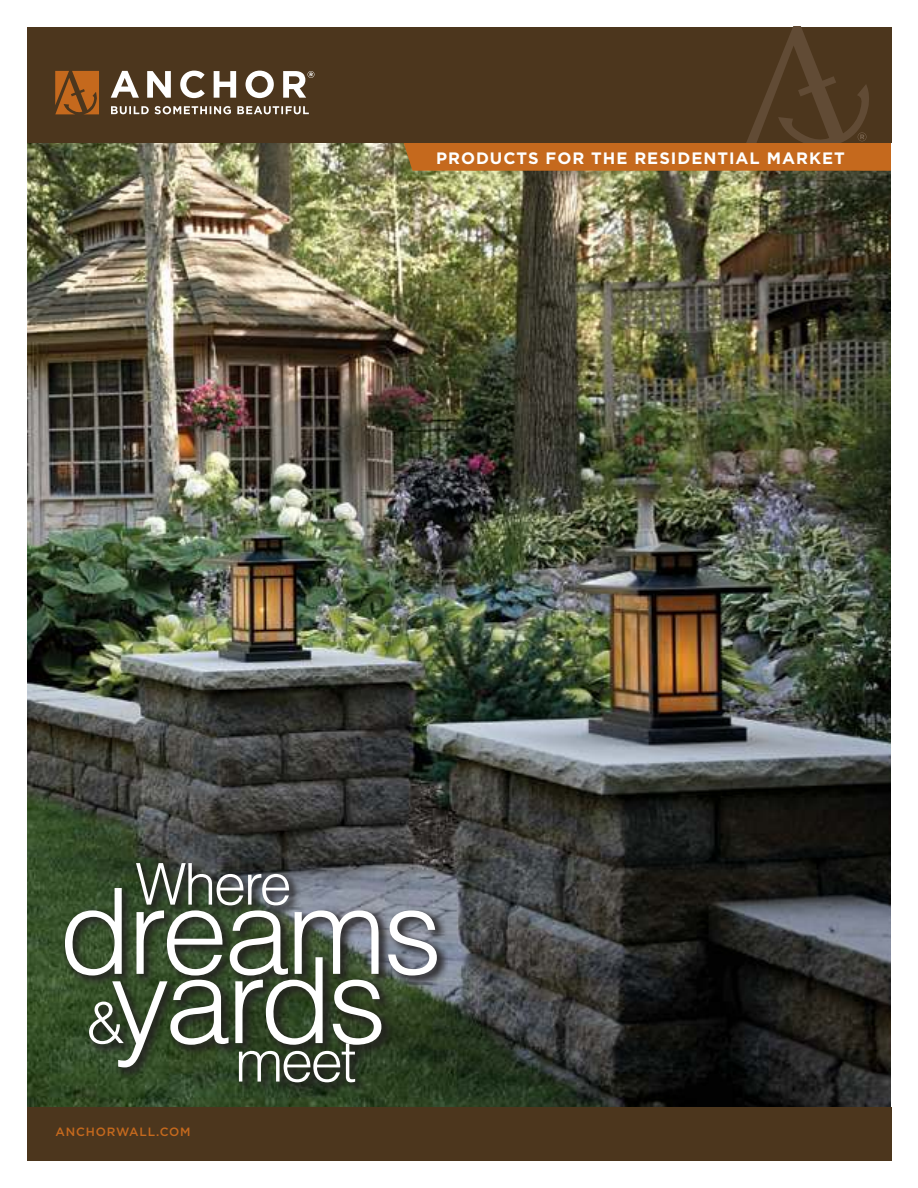
<style>
.page{position:relative;width:918px;height:1188px;background:#fff}
.page>*{position:absolute;margin:0;border:0;box-sizing:border-box;transform-origin:0 0}
.t1{font:300 119.25px "Helvetica";letter-spacing:-.04em;color:#fff}
.t2{font:300 57.75px "Helvetica";letter-spacing:-.04em;color:#fff}
.t3{font:700 16.5px "Gotham";letter-spacing:.06em;color:#fff}
.t4{font:500 12px "Gotham";letter-spacing:.07em;color:#c5691d}
.s1{font-size:57.75px}
</style>
<div class="page">
<img style="left:27px;top:142px;width:864px;height:965px">
<div style="left:60px;top:858px;width:388px;height:235px;background:#221f1f;opacity:.85"></div>
<div style="left:27px;top:1107px;width:864px;height:54px;background:#4c361d"></div>
<div style="left:27px;top:27px;width:864px;height:115px;background:#4c361d"></div>
<svg style="left:55px;top:70px;width:44px;height:44px"></svg>
<svg style="left:111px;top:70px;width:204px;height:44px"></svg>
<svg style="left:403px;top:27px;width:488px;height:144px"></svg>
<p class="t3" style="left:436px;top:150px;width:410px">PRODUCTS FOR THE RESIDENTIAL MARKET</p>
<h2 class="t2" style="left:135px;top:863px;width:158px">Where</h2>
<h1 class="t1" style="left:58px;top:888px;width:386px">dreams</h1>
<h1 class="t1" style="left:87px;top:957px;width:302px"><span class="s1">&amp;</span> yards</h1>
<h2 class="t2" style="left:235px;top:1040px;width:123px">meet</h2>
<p class="t4" style="left:56px;top:1126px;width:137px">ANCHORWALL.COM</p>
</div>
